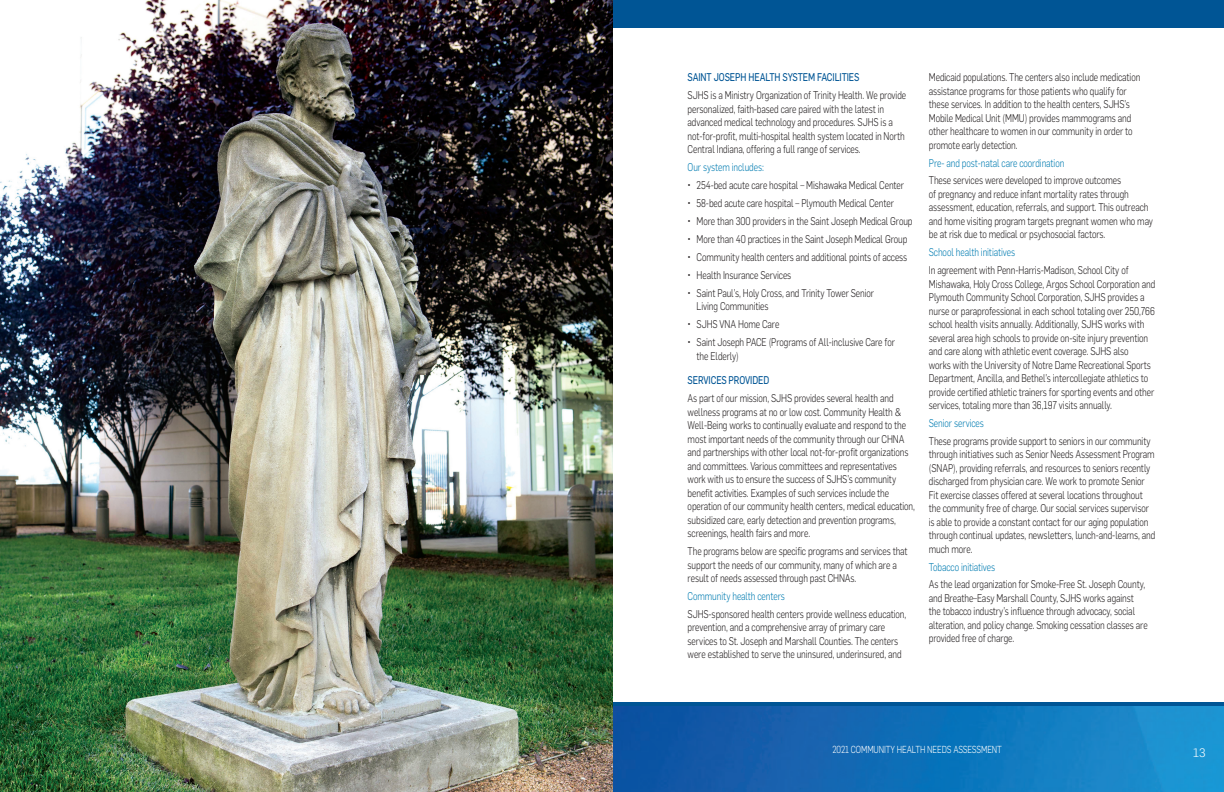
<style>
.page{position:relative;width:1224px;height:792px;background:#fff}
.page>*{position:absolute;margin:0;border:0;box-sizing:border-box;transform-origin:0 0}
.t1{font:300 12px "Flama";color:#fff}
.CatCopy{font:300 11px/13.5px "Flama";letter-spacing:-.01em;color:#231f20;scale:.8 1}
.CatBullets{font:300 11px/13.5px "Flama";letter-spacing:-.01em;color:#231f20;scale:.8 1}
.CatCopy-2{font:300 11px "Flama";letter-spacing:-.01em;color:#007cb1;scale:.8 1}
.CatSubHdr{font:11px "Flama Basic";letter-spacing:-.01em;color:#005595;scale:.8 1}
.t2{font:300 10px "Flama";letter-spacing:-.01em;color:#fff;scale:.8 1}
</style>
<div class="page">
<img style="left:612px;top:706px;width:612px;height:86px">
<hr style="left:612px;top:702px;width:612px;height:3px;background:#005595">
<div style="left:612px;top:0;width:612px;height:25px;background:#005595"></div>
<hr style="left:612px;top:25px;width:612px;height:3px;background:#005595">
<img style="left:0;top:0;width:612px;height:792px">
<p class="CatSubHdr" style="left:688px;top:70px;width:216px">SAINT JOSEPH HEALTH SYSTEM FACILITIES</p>
<p class="CatCopy" style="left:688px;top:88px;width:275px">SJHS is a Ministry Organization of Trinity Health. We provide personalized, faith-based care paired with the latest in advanced medical technology and procedures. SJHS is a not-for-profit, multi-hospital health system located in North Central Indiana, offering a full range of services.</p>
<p class="CatCopy-2" style="left:688px;top:160px;width:97px">Our system includes:</p>
<p class="CatBullets" style="left:688px;top:178px;width:272px">• 254-bed acute care hospital – Mishawaka Medical Center</p>
<p class="CatBullets" style="left:688px;top:196px;width:259px">• 58-bed acute care hospital – Plymouth Medical Center</p>
<p class="CatBullets" style="left:688px;top:214px;width:283px">• More than 300 providers in the Saint Joseph Medical Group</p>
<p class="CatBullets" style="left:688px;top:232px;width:276px">• More than 40 practices in the Saint Joseph Medical Group</p>
<p class="CatBullets" style="left:688px;top:250px;width:276px">• Community health centers and additional points of access</p>
<p class="CatBullets" style="left:688px;top:268px;width:131px">• Health Insurance Services</p>
<p class="CatBullets" style="left:697px;top:286px;width:223px;text-indent:-9px">• Saint Paul’s, Holy Cross, and Trinity Tower Senior<br>Living Communities</p>
<p class="CatBullets" style="left:688px;top:317px;width:116px">• SJHS VNA Home Care</p>
<p class="CatBullets" style="left:697px;top:335px;width:249px;text-indent:-9px">• Saint Joseph PACE (Programs of All-inclusive Care for the Elderly)</p>
<p class="CatSubHdr" style="left:688px;top:373px;width:104px">SERVICES PROVIDED</p>
<p class="CatCopy" style="left:688px;top:391px;width:286px">As part of our mission, SJHS provides several health and wellness programs at no or low cost. Community Health &amp; Well-Being works to continually evaluate and respond to the most important needs of the community through our CHNA and partnerships with other local not-for-profit organizations and committees. Various committees and representatives work with us to ensure the success of SJHS’s community benefit activities. Examples of such services include the operation of our community health centers, medical education, subsidized care, early detection and prevention programs, screenings, health fairs and more.</p>
<p class="CatCopy" style="left:688px;top:544px;width:277px">The programs below are specific programs and services that support the needs of our community, many of which are a result of needs assessed through past CHNAs.</p>
<p class="CatCopy-2" style="left:688px;top:589px;width:123px">Community health centers</p>
<p class="CatCopy" style="left:688px;top:607px;width:275px">SJHS-sponsored health centers provide wellness education, prevention, and a comprehensive array of primary care services to St. Joseph and Marshall Counties. The centers were established to serve the uninsured, underinsured, and</p>
<p class="CatCopy" style="left:929px;top:70px;width:266px">Medicaid populations. The centers also include medication assistance programs for those patients who qualify for these services. In addition to the health centers, SJHS’s Mobile Medical Unit (MMU) provides mammograms and other healthcare to women in our community in order to promote early detection.</p>
<p class="CatCopy-2" style="left:929px;top:155px;width:171px">Pre- and post-natal care coordination</p>
<p class="CatCopy" style="left:929px;top:173px;width:282px">These services were developed to improve outcomes<br>of pregnancy and reduce infant mortality rates through assessment, education, referrals, and support. This outreach and home visiting program targets pregnant women who may be at risk due to medical or psychosocial factors.</p>
<p class="CatCopy-2" style="left:929px;top:245px;width:109px">School health initiatives</p>
<p class="CatCopy" style="left:929px;top:263px;width:285px">In agreement with Penn-Harris-Madison, School City of Mishawaka, Holy Cross College, Argos School Corporation and Plymouth Community School Corporation, SJHS provides a nurse or paraprofessional in each school totaling over 250,766 school health visits annually. Additionally, SJHS works with several area high schools to provide on-site injury prevention and care along with athletic event coverage. SJHS also<br>works with the University of Notre Dame Recreational Sports Department, Ancilla, and Bethel’s intercollegiate athletics to provide certified athletic trainers for sporting events and other services, totaling more than 36,197 visits annually.</p>
<p class="CatCopy-2" style="left:929px;top:416px;width:70px">Senior services</p>
<p class="CatCopy" style="left:929px;top:434px;width:285px">These programs provide support to seniors in our community through initiatives such as Senior Needs Assessment Program (SNAP), providing referrals, and resources to seniors recently discharged from physician care. We work to promote Senior Fit exercise classes offered at several locations throughout the community free of charge. Our social services supervisor is able to provide a constant contact for our aging population through continual updates, newsletters, lunch-and-learns, and much more.</p>
<p class="CatCopy-2" style="left:929px;top:559px;width:85px">Tobacco initiatives</p>
<p class="CatCopy" style="left:929px;top:577px;width:275px">As the lead organization for Smoke-Free St. Joseph County, and Breathe–Easy Marshall County, SJHS works against the tobacco industry’s influence through advocacy, social alteration, and policy change. Smoking cessation classes are provided free of charge.</p>
<p class="t2" style="left:833px;top:743px;width:213px">2021 COMMUNITY HEALTH NEEDS ASSESSMENT</p>
<p class="t1" style="left:1193px;top:745px;width:14px">13</p>
</div>
